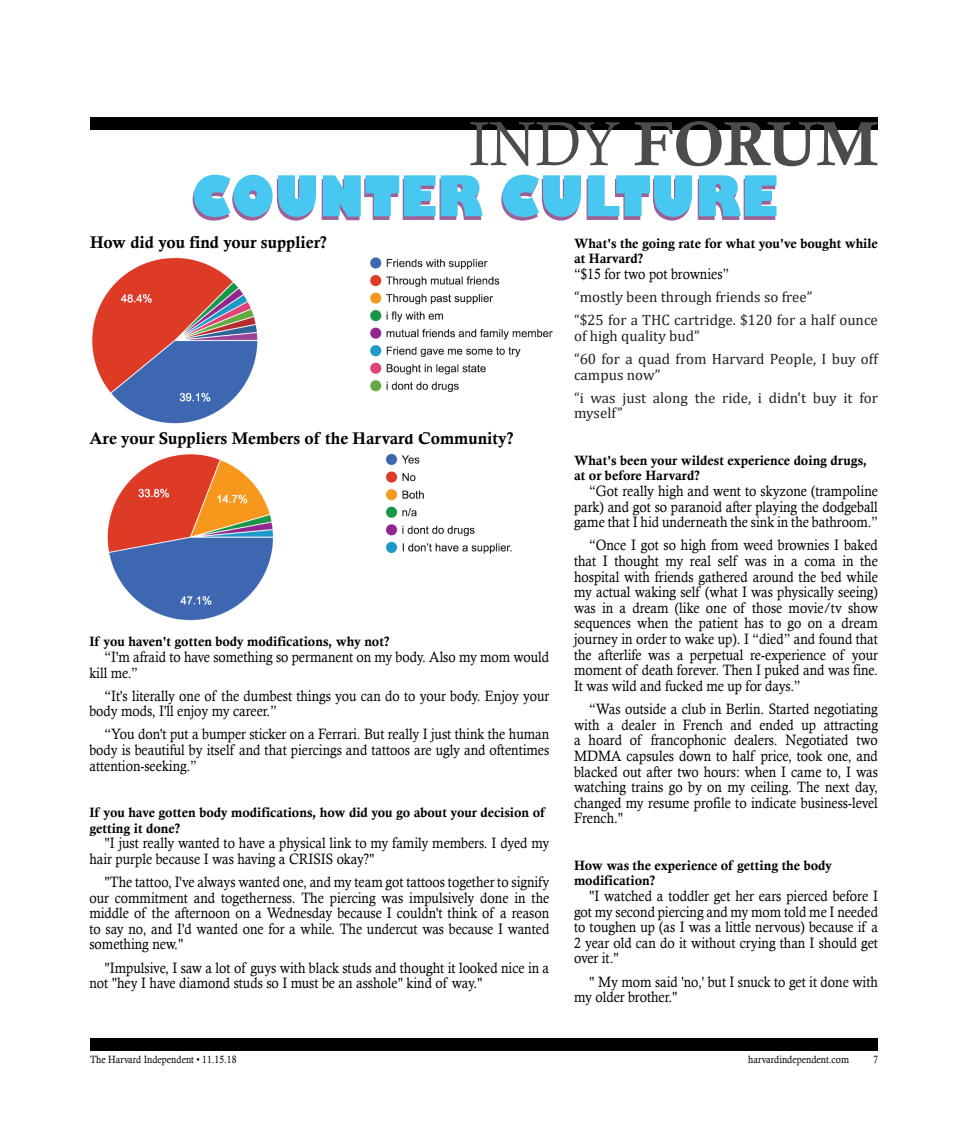
<style>
.page{position:relative;width:968px;height:1125px;background:#fff}
.page>*{position:absolute;margin:0;border:0;box-sizing:border-box;transform-origin:0 0}
.t1{font:62.5px "Calis MT Bol";color:#4b4c4d}
.t2{font:800 55px "Gill Sans";color:#48c8f0;scale:.93 1}
.t3{font:16.88px "Calis MT Bol";color:#000}
.t4{font:15px/15.6px "Calisto";color:#000;text-align:justify;scale:.9 1}
.t5{font:15px/23.1px "Cambria";color:#231f20}
.t6{font:13.5px/15.6px "Calis MT Bol";color:#000}
.t7{font:10.5px "Calisto";color:#000;scale:.9 1}
.s1{font-family:"Calisto"}
</style>
<div class="page">
<div style="left:90px;top:117px;width:788px;height:13px;background:#000"></div>
<div style="left:90px;top:1038px;width:788px;height:13px;background:#000"></div>
<img style="left:92px;top:257px;width:461px;height:167px">
<img style="left:107px;top:453px;width:405px;height:168px">
<div style="left:365px;top:400px;width:58px;height:33px;background:#fff"></div>
<h1 class="t1" style="left:469px;top:108px;width:410px"><span class="s1">INDY</span> FORUM</h1>
<h2 class="t2" style="left:191px;top:162px;width:632px">COUNTER CULTURE</h2>
<p class="t3" style="left:90px;top:233px;width:238px">How did you find your supplier?</p>
<p class="t6" style="left:574px;top:235px;width:305px">What's the going rate for what you've bought while at Harvard?</p>
<p class="t4" style="left:574px;top:266px;width:174px">“$15 for two pot brownies”</p>
<p class="t5" style="left:574px;top:285px;width:305px">“mostly been through friends so free”<br>“$25 for a THC cartridge. $120 for a half ounce</p>
<p class="t5" style="left:574px;top:324px;width:305px">of high quality bud”<br>“60 for a quad from Harvard People, I buy off</p>
<p class="t5" style="left:574px;top:363px;width:305px">campus now”<br>“i was just along the ride, i didn't buy it for</p>
<p class="t5" style="left:574px;top:402px;width:50px">myself”</p>
<p class="t6" style="left:574px;top:452px;width:295px">What's been your wildest experience doing drugs, at or before Harvard?</p>
<p class="t4" style="left:574px;top:483px;width:339px;text-indent:15px">“Got really high and went to skyzone (trampoline park) and got so paranoid after playing the dodgeball game that I hid underneath the sink in the bathroom.”</p>
<p class="t4" style="left:574px;top:537px;width:339px;text-indent:15px">“Once I got so high from weed brownies I baked that I thought my real self was in a coma in the hospital with friends gathered around the bed while my actual waking self (what I was physically seeing) was in a dream (like one of those movie/tv show sequences when the patient has to go on a dream journey in order to wake up). I “died” and found that the afterlife was a perpetual re-experience of your moment of death forever. Then I puked and was fine.<br>It was wild and fucked me up for days.”</p>
<p class="t4" style="left:574px;top:701px;width:339px;text-indent:15px">“Was outside a club in Berlin. Started negotiating with a dealer in French and ended up attracting a hoard of francophonic dealers. Negotiated two MDMA capsules down to half price, took one, and blacked out after two hours: when I came to, I was watching trains go by on my ceiling. The next day, changed my resume profile to indicate business-level French."</p>
<p class="t6" style="left:574px;top:857px;width:259px">How was the experience of getting the body modification?</p>
<p class="t4" style="left:574px;top:888px;width:339px;text-indent:15px">"I watched a toddler get her ears pierced before I got my second piercing and my mom told me I needed to toughen up (as I was a little nervous) because if a 2 year old can do it without crying than I should get over it."</p>
<p class="t4" style="left:574px;top:973px;width:339px;text-indent:15px">" My mom said 'no,' but I snuck to get it done with my older brother."</p>
<p class="t3" style="left:89px;top:429px;width:425px">Are your Suppliers Members of the Harvard Community?</p>
<p class="t6" style="left:89px;top:634px;width:301px">If you haven't gotten body modifications, why not?</p>
<p class="t4" style="left:89px;top:649px;width:512px;text-indent:15px">“I'm afraid to have something so permanent on my body. Also my mom would kill me.”</p>
<p class="t4" style="left:89px;top:688px;width:512px;text-indent:15px">“It's literally one of the dumbest things you can do to your body. Enjoy your body mods, I'll enjoy my career.”</p>
<p class="t4" style="left:89px;top:726px;width:512px;text-indent:15px">“You don't put a bumper sticker on a Ferrari. But really I just think the human body is beautiful by itself and that piercings and tattoos are ugly and oftentimes attention-seeking.”</p>
<p class="t6" style="left:89px;top:804px;width:457px">If you have gotten body modifications, how did you go about your decision of getting it done?</p>
<p class="t4" style="left:89px;top:835px;width:512px;text-indent:15px">"I just really wanted to have a physical link to my family members. I dyed my hair purple because I was having a CRISIS okay?"</p>
<p class="t4" style="left:89px;top:874px;width:512px;text-indent:15px">"The tattoo, I've always wanted one, and my team got tattoos together to signify our commitment and togetherness. The piercing was impulsively done in the middle of the afternoon on a Wednesday because I couldn't think of a reason to say no, and I'd wanted one for a while. The undercut was because I wanted something new."</p>
<p class="t4" style="left:89px;top:960px;width:512px;text-indent:15px">"Impulsive, I saw a lot of guys with black studs and thought it looked nice in a not "hey I have diamond studs so I must be an asshole" kind of way."</p>
<p class="t7" style="left:90px;top:1053px;width:164px">The Harvard Independent • 11.15.18</p>
<p class="t7" style="left:748px;top:1053px;width:113px">harvardindependent.com</p>
<p class="t7" style="left:873px;top:1053px;width:7px">7</p>
</div>
